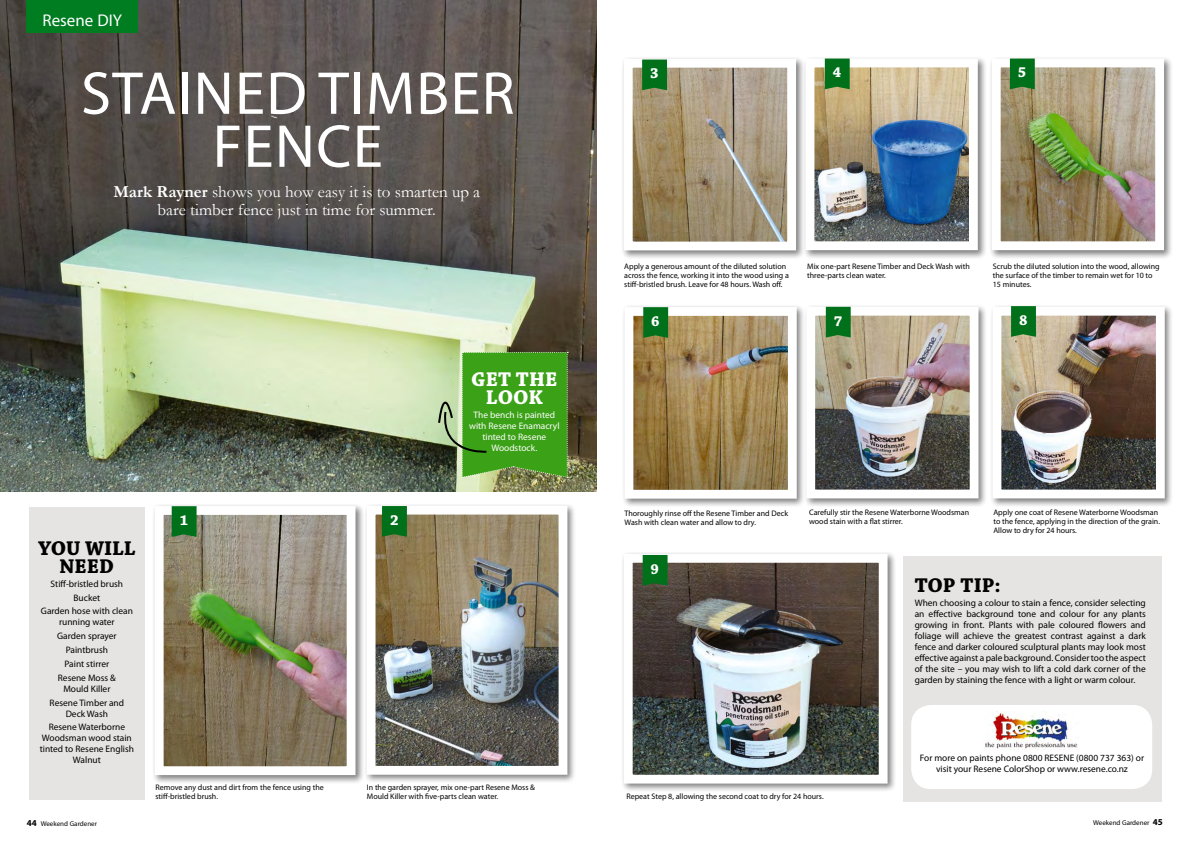
<style>
.page{position:relative;width:1191px;height:842px;background:#fff}
.page>*{position:absolute;margin:0;border:0;box-sizing:border-box;transform-origin:0 0}
.t1{font:61px/53px "Myriad Pro";letter-spacing:.02em;color:#fff;text-align:center}
.t2{font:700 21px/18px "Chaparral Pro";color:#000;text-align:center}
.t3{font:700 21px/18px "Chaparral Pro";letter-spacing:.005em;color:#fff;text-align:center}
.t4{font:17px/18px "Garamond";color:#fff;text-align:center}
.t5{font:17px "Myriad Pro";color:#fff}
.t6{font:700 15px "Chaparral Pro";color:#fff}
.t7{font:9.4px/11px "Myriad Pro";color:#000;text-align:center}
.t8{font:9.4px/11px "Myriad Pro";color:#fff;text-align:center}
.t9{font:8px/9px "Myriad Pro";color:#000}
.t10{font:7px "Myriad Pro";color:#000}
.s1{font-weight:700}
.s2{font-weight:700;font-size:9px}
</style>
<div class="page">
<div style="left:29px;top:507px;width:116px;height:292px;background:#e6e4e3"></div>
<div style="left:903px;top:556px;width:258px;height:245px;background:#e6e4e3"></div>
<div style="left:911px;top:705px;width:241px;height:84px;background:#fff;border-radius:20px"></div>
<img style="left:0;top:0;width:596px;height:491px">
<div style="left:27px;top:0;width:111px;height:33px;background:#007c21"></div>
<div style="left:151px;top:503px;width:213px;height:281px;background:#000;opacity:.5"></div>
<img style="left:165px;top:516px;width:180px;height:249px">
<div style="left:155px;top:506px;width:200px;height:269px;border:9px solid #fff"></div>
<div style="left:363px;top:502px;width:213px;height:281px;background:#000;opacity:.5"></div>
<img style="left:377px;top:516px;width:180px;height:249px">
<div style="left:367px;top:506px;width:200px;height:269px;border:9px solid #fff"></div>
<div style="left:620px;top:55px;width:184px;height:204px;background:#000;opacity:.5"></div>
<img style="left:634px;top:69px;width:152px;height:171px">
<div style="left:624px;top:59px;width:172px;height:191px;border:9px solid #fff"></div>
<div style="left:802px;top:55px;width:184px;height:204px;background:#000;opacity:.5"></div>
<img style="left:815px;top:69px;width:152px;height:171px">
<div style="left:805px;top:59px;width:172px;height:191px;border:9px solid #fff"></div>
<div style="left:988px;top:55px;width:184px;height:204px;background:#000;opacity:.5"></div>
<img style="left:1001px;top:69px;width:153px;height:171px">
<div style="left:991px;top:59px;width:173px;height:191px;border:9px solid #fff"></div>
<div style="left:621px;top:304px;width:184px;height:203px;background:#000;opacity:.5"></div>
<img style="left:634px;top:317px;width:152px;height:172px">
<div style="left:624px;top:307px;width:172px;height:192px;border:9px solid #fff"></div>
<div style="left:803px;top:303px;width:184px;height:204px;background:#000;opacity:.5"></div>
<img style="left:816px;top:317px;width:152px;height:171px">
<div style="left:806px;top:307px;width:172px;height:191px;border:9px solid #fff"></div>
<div style="left:989px;top:303px;width:184px;height:204px;background:#000;opacity:.5"></div>
<img style="left:1002px;top:317px;width:152px;height:171px">
<div style="left:992px;top:307px;width:172px;height:191px;border:9px solid #fff"></div>
<div style="left:620px;top:550px;width:276px;height:242px;background:#000;opacity:.5"></div>
<img style="left:634px;top:564px;width:243px;height:209px">
<div style="left:624px;top:554px;width:263px;height:229px;border:9px solid #fff"></div>
<svg style="left:172px;top:506px;width:25px;height:31px"></svg>
<svg style="left:382px;top:506px;width:25px;height:31px"></svg>
<svg style="left:642px;top:60px;width:25px;height:30px"></svg>
<svg style="left:643px;top:307px;width:25px;height:31px"></svg>
<svg style="left:825px;top:59px;width:24px;height:30px"></svg>
<svg style="left:826px;top:307px;width:24px;height:31px"></svg>
<svg style="left:1010px;top:59px;width:24px;height:30px"></svg>
<svg style="left:1011px;top:306px;width:25px;height:31px"></svg>
<svg style="left:642px;top:555px;width:25px;height:31px"></svg>
<img style="left:985px;top:711px;width:93px;height:39px">
<svg style="left:437px;top:352px;width:131px;height:126px"></svg>
<h3 class="t5" style="left:42px;top:10px;width:81px">Resene DIY</h3>
<h1 class="t1" style="left:81px;top:66px;width:422px">stained timber fence</h1>
<h3 class="t4" style="left:113px;top:182px;width:368px"><span class="s1">Mark Rayner</span> shows you how easy it is to smarten up a bare timber fence just in time for summer.</h3>
<h2 class="t3" style="left:471px;top:371px;width:88px">GET THE<br>LOOK</h2>
<p class="t8" style="left:469px;top:409px;width:92px">The bench is painted with Resene Enamacryl tinted to Resene<br>Woodstock.</p>
<h2 class="t2" style="left:38px;top:540px;width:99px">YOU WILL<br>NEED</h2>
<p class="t7" style="left:41px;top:577px;width:94px;line-height:13.8px">Stiff-bristled brush<br>Bucket<br>Garden hose with clean</p>
<p class="t7" style="left:57px;top:615px;width:61px;line-height:13.8px">running water<br>Garden sprayer<br>Paintbrush<br>Paint stirrer<br>Resene Moss &amp;</p>
<p class="t7" style="left:50px;top:682px;width:76px;line-height:13.8px">Mould Killer<br>Resene Timber and</p>
<p class="t7" style="left:49px;top:706px;width:78px;line-height:13.8px">Deck Wash<br>Resene Waterborne</p>
<p class="t7" style="left:40px;top:733px;width:96px">Woodsman wood stain tinted to Resene English<br>Walnut</p>
<h3 class="t6" style="left:180px;top:511px;width:10px">1</h3>
<h3 class="t6" style="left:390px;top:511px;width:10px">2</h3>
<p class="t9" style="left:155px;top:783px;width:170px">Remove any dust and dirt from the fence using the stiff-bristled brush.</p>
<p class="t9" style="left:367px;top:783px;width:170px">In the garden sprayer, mix one-part Resene Moss &amp;<br>Mould Killer with five-parts clean water.</p>
<h3 class="t6" style="left:650px;top:65px;width:10px">3</h3>
<h3 class="t6" style="left:832px;top:64px;width:10px">4</h3>
<h3 class="t6" style="left:1018px;top:64px;width:10px">5</h3>
<p class="t9" style="left:624px;top:261px;width:166px">Apply a generous amount of the diluted solution across the fence, working it into the wood using a stiff-bristled brush. Leave for 48 hours. Wash off.</p>
<p class="t9" style="left:807px;top:261px;width:164px">Mix one-part Resene Timber and Deck Wash with three-parts clean water.</p>
<p class="t9" style="left:992px;top:261px;width:168px">Scrub the diluted solution into the wood, allowing the surface of the timber to remain wet for 10 to<br>15 minutes.</p>
<h3 class="t6" style="left:651px;top:312px;width:10px">6</h3>
<h3 class="t6" style="left:833px;top:312px;width:10px">7</h3>
<h3 class="t6" style="left:1019px;top:311px;width:10px">8</h3>
<p class="t9" style="left:624px;top:509px;width:165px">Thoroughly rinse off the Resene Timber and Deck<br>Wash with clean water and allow to dry.</p>
<p class="t9" style="left:809px;top:508px;width:162px">Carefully stir the Resene Waterborne Woodsman wood stain with a flat stirrer.</p>
<p class="t9" style="left:993px;top:508px;width:168px">Apply one coat of Resene Waterborne Woodsman to the fence, applying in the direction of the grain.<br>Allow to dry for 24 hours.</p>
<h3 class="t6" style="left:650px;top:560px;width:10px">9</h3>
<p class="t9" style="left:626px;top:792px;width:199px">Repeat Step 8, allowing the second coat to dry for 24 hours.</p>
<h2 class="t2" style="left:914px;top:577px;width:87px">TOP TIP:</h2>
<p class="t7" style="left:914px;top:597px;width:233px;text-align:justify">When choosing a colour to stain a fence, consider selecting an effective background tone and colour for any plants growing in front. Plants with pale coloured flowers and foliage will achieve the greatest contrast against a dark fence and darker coloured sculptural plants may look most effective against a pale background. Consider too the aspect of the site – you may wish to lift a cold dark corner of the garden by staining the fence with a light or warm colour.</p>
<p class="t7" style="left:920px;top:752px;width:136px">For more on paints phone 0800 RESENE</p>
<p class="t7" style="left:936px;top:752px;width:210px;text-align:left;text-indent:140px">(0800 737 363) or visit your Resene ColorShop or www.resene.co.nz</p>
<p class="t10" style="left:27px;top:819px;width:72px"><span class="s2">44</span> Weekend Gardener</p>
<p class="t10" style="left:1093px;top:818px;width:71px">Weekend Gardener <span class="s2">45</span></p>
</div>
